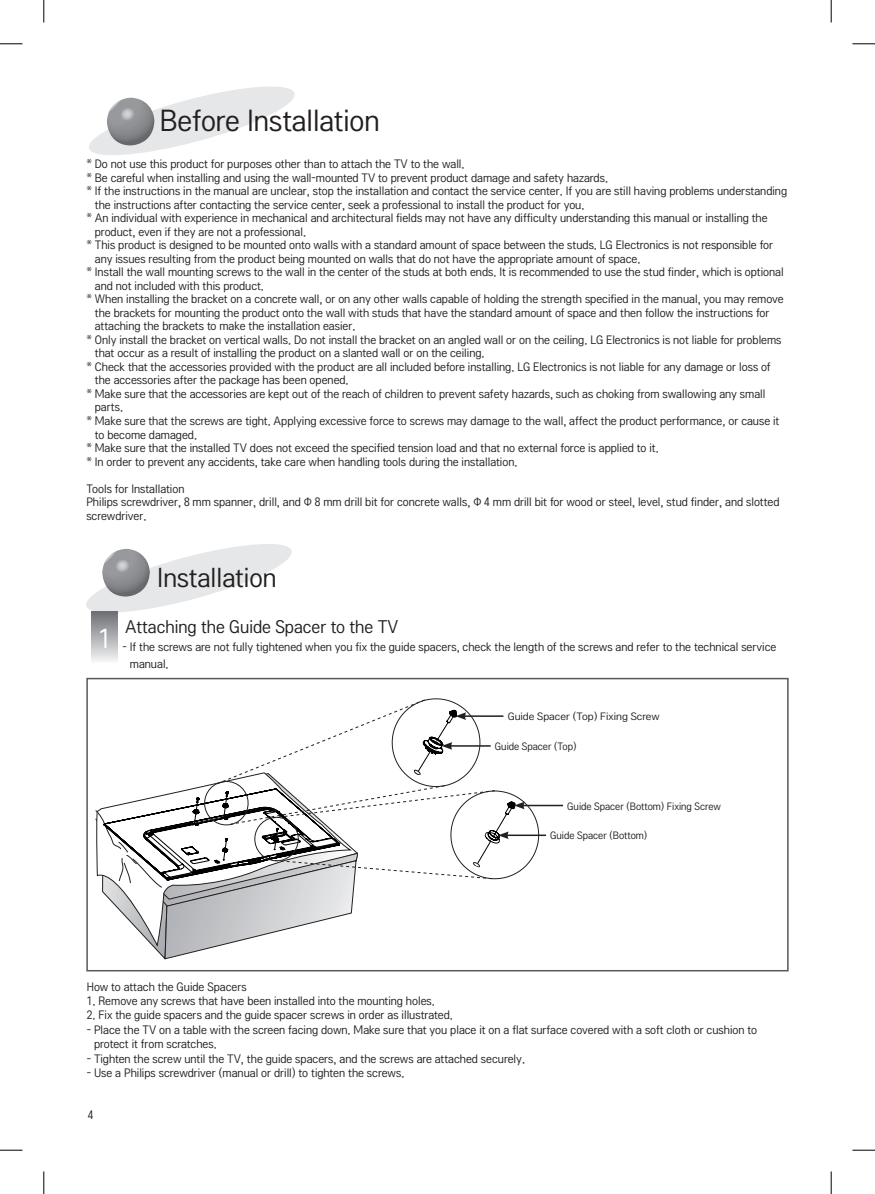
<style>
.page{position:relative;width:875px;height:1194px;background:#fff}
.page>*{position:absolute;margin:0;border:0;box-sizing:border-box;transform-origin:0 0}
.t1{font:30px "LG Display";color:#231f20}
.t2{font:27px "LG Display";color:#231f20}
.t3{font:27px "LG Display";color:#fff}
.t4{font:18px "LG Display";color:#231f20}
.t5{font:12px/13.5px "LG Display";color:#231f20}
.t6{font:10.5px "LG Display";color:#231f20}
.t7{font:10.5px "LG Display";color:#231f20;scale:1.1 1}
</style>
<div class="page">
<svg style="left:89px;top:86px;width:206px;height:69px"></svg>
<img style="left:107px;top:98px;width:47px;height:47px;border-radius:23px">
<svg style="left:86px;top:544px;width:206px;height:73px"></svg>
<div style="left:92px;top:611px;width:25px;height:51px;background:linear-gradient(to bottom,#6b6d70,#f3f3f5)"></div>
<img style="left:102px;top:548px;width:48px;height:48px;border-radius:23px">
<div style="left:86px;top:677px;width:702px;height:294px;border:2px solid #57585a"></div>
<hr style="left:522px;top:804px;width:41px;height:2px;background:#231f20">
<hr style="left:506px;top:834px;width:39px;height:1px;background:#231f20">
<svg style="left:96px;top:698px;width:444px;height:260px"></svg>
<svg style="left:0;top:44px;width:22px;height:1px"></svg>
<svg style="left:852px;top:44px;width:22px;height:1px"></svg>
<svg style="left:0;top:1149px;width:22px;height:1px"></svg>
<svg style="left:852px;top:1149px;width:22px;height:1px"></svg>
<svg style="left:44px;top:0;width:1px;height:22px"></svg>
<svg style="left:44px;top:1171px;width:1px;height:22px"></svg>
<svg style="left:830px;top:0;width:1px;height:22px"></svg>
<svg style="left:830px;top:1171px;width:1px;height:22px"></svg>
<h1 class="t1" style="left:160px;top:98px;width:221px">Before Installation</h1>
<p class="t5" style="left:86px;top:156px;width:379px">* Do not use this product for purposes other than to attach the TV to the wall.</p>
<p class="t5" style="left:86px;top:170px;width:523px">* Be careful when installing and using the wall-mounted TV to prevent product damage and safety hazards.</p>
<p class="t5" style="left:86px;top:183px;width:702px">* If the instructions in the manual are unclear, stop the installation and contact the service center. If you are still having problems understanding</p>
<p class="t5" style="left:95px;top:197px;width:491px">the instructions after contacting the service center, seek a professional to install the product for you.</p>
<p class="t5" style="left:86px;top:210px;width:682px">* An individual with experience in mechanical and architectural fields may not have any difficulty understanding this manual or installing the</p>
<p class="t5" style="left:95px;top:224px;width:213px">product, even if they are not a professional.</p>
<p class="t5" style="left:86px;top:237px;width:688px">* This product is designed to be mounted onto walls with a standard amount of space between the studs. LG Electronics is not responsible for</p>
<p class="t5" style="left:95px;top:251px;width:547px">any issues resulting from the product being mounted on walls that do not have the appropriate amount of space.</p>
<p class="t5" style="left:86px;top:264px;width:698px">* Install the wall mounting screws to the wall in the center of the studs at both ends. It is recommended to use the stud finder, which is optional</p>
<p class="t5" style="left:95px;top:278px;width:170px">and not included with this product.</p>
<p class="t5" style="left:86px;top:291px;width:698px">* When installing the bracket on a concrete wall, or on any other walls capable of holding the strength specified in the manual, you may remove</p>
<p class="t5" style="left:95px;top:305px;width:676px">the brackets for mounting the product onto the wall with studs that have the standard amount of space and then follow the instructions for</p>
<p class="t5" style="left:95px;top:318px;width:262px">attaching the brackets to make the installation easier.</p>
<p class="t5" style="left:86px;top:332px;width:696px">* Only install the bracket on vertical walls. Do not install the bracket on an angled wall or on the ceiling. LG Electronics is not liable for problems</p>
<p class="t5" style="left:95px;top:345px;width:391px">that occur as a result of installing the product on a slanted wall or on the ceiling.</p>
<p class="t5" style="left:86px;top:359px;width:685px">* Check that the accessories provided with the product are all included before installing. LG Electronics is not liable for any damage or loss of</p>
<p class="t5" style="left:95px;top:372px;width:255px">the accessories after the package has been opened.</p>
<p class="t5" style="left:86px;top:386px;width:680px">* Make sure that the accessories are kept out of the reach of children to prevent safety hazards, such as choking from swallowing any small</p>
<p class="t5" style="left:95px;top:399px;width:30px">parts.</p>
<p class="t5" style="left:86px;top:413px;width:694px">* Make sure that the screws are tight. Applying excessive force to screws may damage to the wall, affect the product performance, or cause it</p>
<p class="t5" style="left:95px;top:426px;width:104px">to become damaged.</p>
<p class="t5" style="left:86px;top:440px;width:573px">* Make sure that the installed TV does not exceed the specified tension load and that no external force is applied to it.</p>
<p class="t5" style="left:86px;top:453px;width:432px">* In order to prevent any accidents, take care when handling tools during the installation.</p>
<p class="t5" style="left:86px;top:480px;width:694px">Tools for Installation<br>Philips screwdriver, 8 mm spanner, drill, and Ф 8 mm drill bit for concrete walls, Ф 4 mm drill bit for wood or steel, level, stud finder, and slotted screwdriver.</p>
<h2 class="t3" style="left:98px;top:618px;width:14px">1</h2>
<h2 class="t2" style="left:157px;top:556px;width:121px">Installation</h2>
<h3 class="t4" style="left:125px;top:613px;width:275px">Attaching the Guide Spacer to the TV</h3>
<p class="t5" style="left:130px;top:638px;width:647px;line-height:16.5px;text-indent:-7px">- If the screws are not fully tightened when you fix the guide spacers, check the length of the screws and refer to the technical service manual.</p>
<p class="t7" style="left:507px;top:708px;width:140px">Guide Spacer (Top) Fixing Screw</p>
<p class="t6" style="left:494px;top:738px;width:83px">Guide Spacer (Top)</p>
<p class="t6" style="left:567px;top:797px;width:155px">Guide Spacer (Bottom) Fixing Screw</p>
<p class="t6" style="left:550px;top:827px;width:98px">Guide Spacer (Bottom)</p>
<p class="t5" style="left:87px;top:978px;width:161px">How to attach the Guide Spacers</p>
<p class="t5" style="left:87px;top:992px;width:349px">1. Remove any screws that have been installed into the mounting holes.</p>
<p class="t5" style="left:87px;top:1007px;width:367px">2. Fix the guide spacers and the guide spacer screws in order as illustrated.</p>
<p class="t5" style="left:94px;top:1021px;width:664px;line-height:14.4px;text-indent:-7px">- Place the TV on a table with the screen facing down. Make sure that you place it on a flat surface covered with a soft cloth or cushion to protect it from scratches.</p>
<p class="t5" style="left:87px;top:1050px;width:439px">- Tighten the screw until the TV, the guide spacers, and the screws are attached securely.</p>
<p class="t5" style="left:87px;top:1064px;width:319px">- Use a Philips screwdriver (manual or drill) to tighten the screws.</p>
<p class="t5" style="left:88px;top:1106px;width:7px">4</p>
</div>
